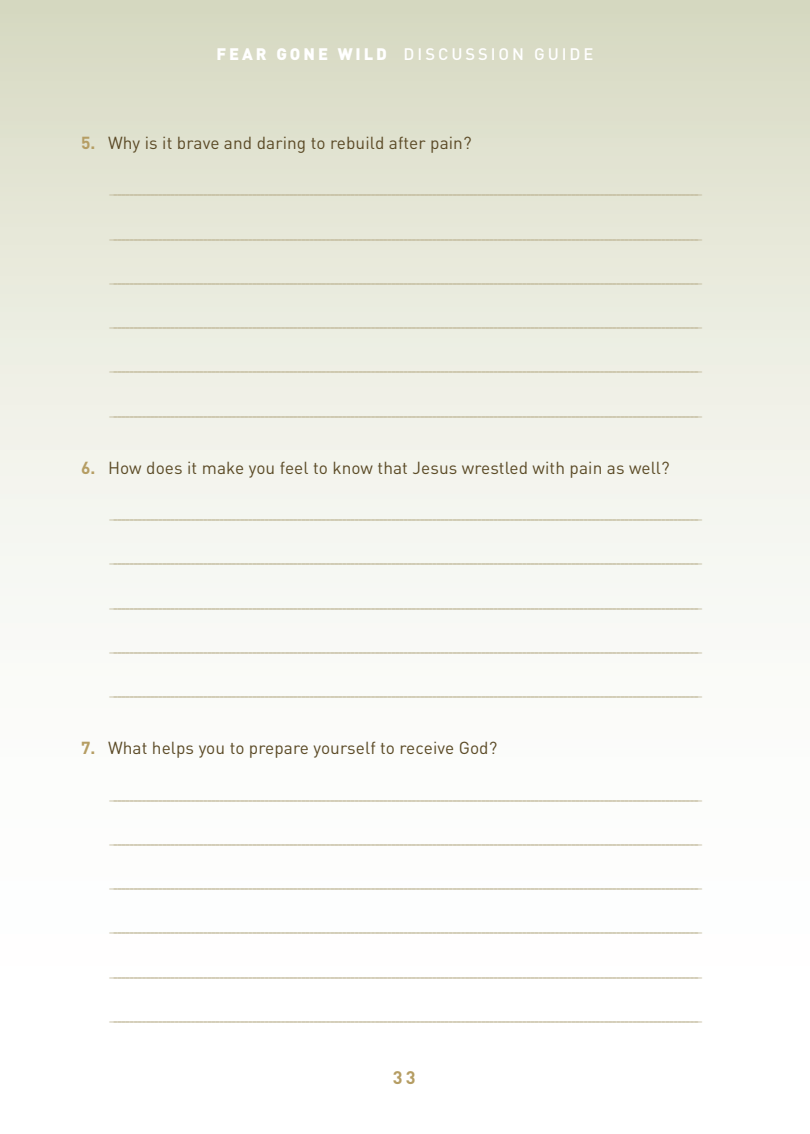
<style>
.page{position:relative;width:810px;height:1134px;background:#fff}
.page>*{position:absolute;margin:0;border:0;box-sizing:border-box;transform-origin:0 0}
.t1{font:700 18px "DIN";color:#b59d63}
.t2{font:17.25px "DIN";letter-spacing:.005em;color:#5b4a26}
.t3{font:500 16.5px "DIN";letter-spacing:.18em;color:#fff}
.Lines{font:14.25px "DIN";color:#bdb493}
.s1{font-weight:900}
.s2{font-weight:700;color:#b59d63}
</style>
<div class="page">
<div style="left:0;top:0;width:810px;height:1134px;background:linear-gradient(to bottom,#dee0cc,#fff)"></div>
<p class="t3" style="left:216px;top:44px;width:379px"><span class="s1">FEAR GONE WILD</span> DISCUSSION GUIDE</p>
<p class="t2" style="left:81px;top:132px;width:392px"><span class="s2">5.</span> Why is it brave and daring to rebuild after pain?</p>
<p class="Lines" style="left:110px;top:179px;width:594px">________________________________________________________________________________________________________________________________________________</p>
<p class="Lines" style="left:110px;top:223px;width:594px">________________________________________________________________________________________________________________________________________________</p>
<p class="Lines" style="left:110px;top:268px;width:594px">________________________________________________________________________________________________________________________________________________</p>
<p class="Lines" style="left:110px;top:312px;width:594px">________________________________________________________________________________________________________________________________________________</p>
<p class="Lines" style="left:110px;top:356px;width:594px">________________________________________________________________________________________________________________________________________________</p>
<p class="Lines" style="left:110px;top:400px;width:594px">________________________________________________________________________________________________________________________________________________</p>
<p class="t2" style="left:81px;top:457px;width:590px"><span class="s2">6.</span> How does it make you feel to know that Jesus wrestled with pain as well?</p>
<p class="Lines" style="left:110px;top:504px;width:594px">________________________________________________________________________________________________________________________________________________</p>
<p class="Lines" style="left:110px;top:548px;width:594px">________________________________________________________________________________________________________________________________________________</p>
<p class="Lines" style="left:110px;top:592px;width:594px">________________________________________________________________________________________________________________________________________________</p>
<p class="Lines" style="left:110px;top:637px;width:594px">________________________________________________________________________________________________________________________________________________</p>
<p class="Lines" style="left:110px;top:681px;width:594px">________________________________________________________________________________________________________________________________________________</p>
<p class="t2" style="left:81px;top:737px;width:418px"><span class="s2">7.</span> What helps you to prepare yourself to receive God?</p>
<p class="Lines" style="left:110px;top:784px;width:594px">________________________________________________________________________________________________________________________________________________</p>
<p class="Lines" style="left:110px;top:829px;width:594px">________________________________________________________________________________________________________________________________________________</p>
<p class="Lines" style="left:110px;top:873px;width:594px">________________________________________________________________________________________________________________________________________________</p>
<p class="Lines" style="left:110px;top:917px;width:594px">________________________________________________________________________________________________________________________________________________</p>
<p class="Lines" style="left:110px;top:961px;width:594px">________________________________________________________________________________________________________________________________________________</p>
<p class="Lines" style="left:110px;top:1006px;width:594px">________________________________________________________________________________________________________________________________________________</p>
<p class="t1" style="left:393px;top:1066px;width:24px">33</p>
</div>
